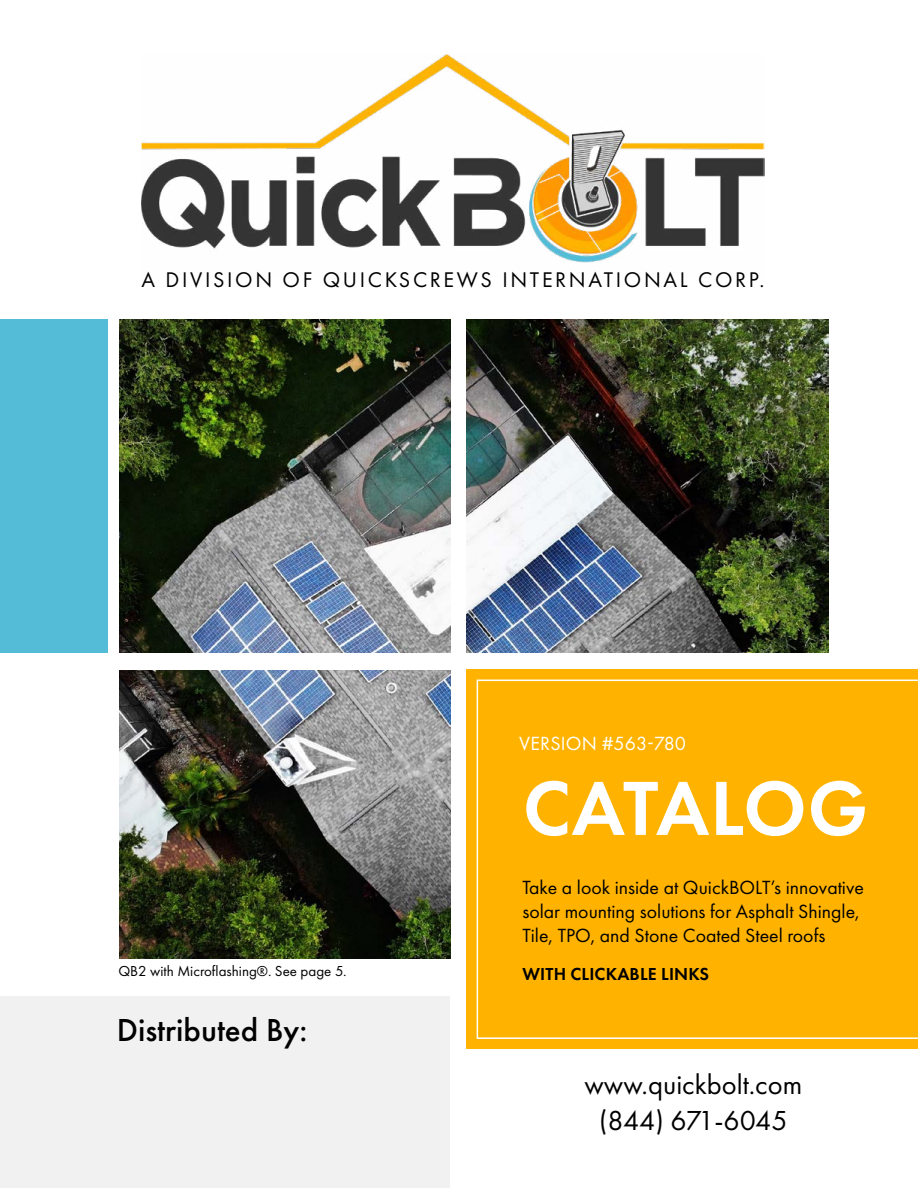
<style>
.page{position:relative;width:918px;height:1188px;background:#fff}
.page>*{position:absolute;margin:0;border:0;box-sizing:border-box;transform-origin:0 0}
.t1{font:600 79.5px "Futura PT";color:#fff}
.t2{font:500 33px "Futura PT";color:#000}
.t3{font:28.5px/36px "Futura PT";color:#000;text-align:center}
.t4{font:22.05px "Futura PT";letter-spacing:.12em;color:#000}
.t5{font:19.8px/23.7px "Futura PT";color:#000}
.t6{font:19.8px "Futura PT";letter-spacing:.01em;color:#fff}
.t7{font:600 18px "Futura PT";letter-spacing:.01em;color:#000}
.t8{font:15px "Futura PT";color:#000}
</style>
<div class="page">
<div style="left:466px;top:669px;width:452px;height:379px;background:#ffb300"></div>
<svg style="left:477px;top:680px;width:441px;height:359px"></svg>
<div style="left:0;top:319px;width:108px;height:333px;background:#55bcd7"></div>
<img style="left:141px;top:54px;width:624px;height:209px">
<div style="left:0;top:996px;width:450px;height:192px;background:#f1f1f1"></div>
<img style="left:466px;top:319px;width:363px;height:333px">
<img style="left:120px;top:670px;width:330px;height:288px">
<img style="left:120px;top:319px;width:330px;height:333px">
<p class="t4" style="left:141px;top:266px;width:625px">A DIVISION OF QUICKSCREWS INTERNATIONAL CORP.</p>
<p class="t6" style="left:519px;top:732px;width:168px">VERSION #563-780</p>
<p class="t8" style="left:118px;top:962px;width:230px">QB2 with Microflashing®. See page 5.</p>
<h2 class="t2" style="left:117px;top:1010px;width:192px">Distributed By:</h2>
<h1 class="t1" style="left:523px;top:759px;width:347px">CATALOG</h1>
<p class="t5" style="left:522px;top:876px;width:343px">Take a look inside at QuickBOLT’s innovative solar mounting solutions for Asphalt Shingle,<br>Tile, TPO, and Stone Coated Steel roofs</p>
<p class="t7" style="left:523px;top:963px;width:188px">WITH CLICKABLE LINKS</p>
<h3 class="t3" style="left:585px;top:1066px;width:219px">www.quickbolt.com (844) 671-6045</h3>
</div>
